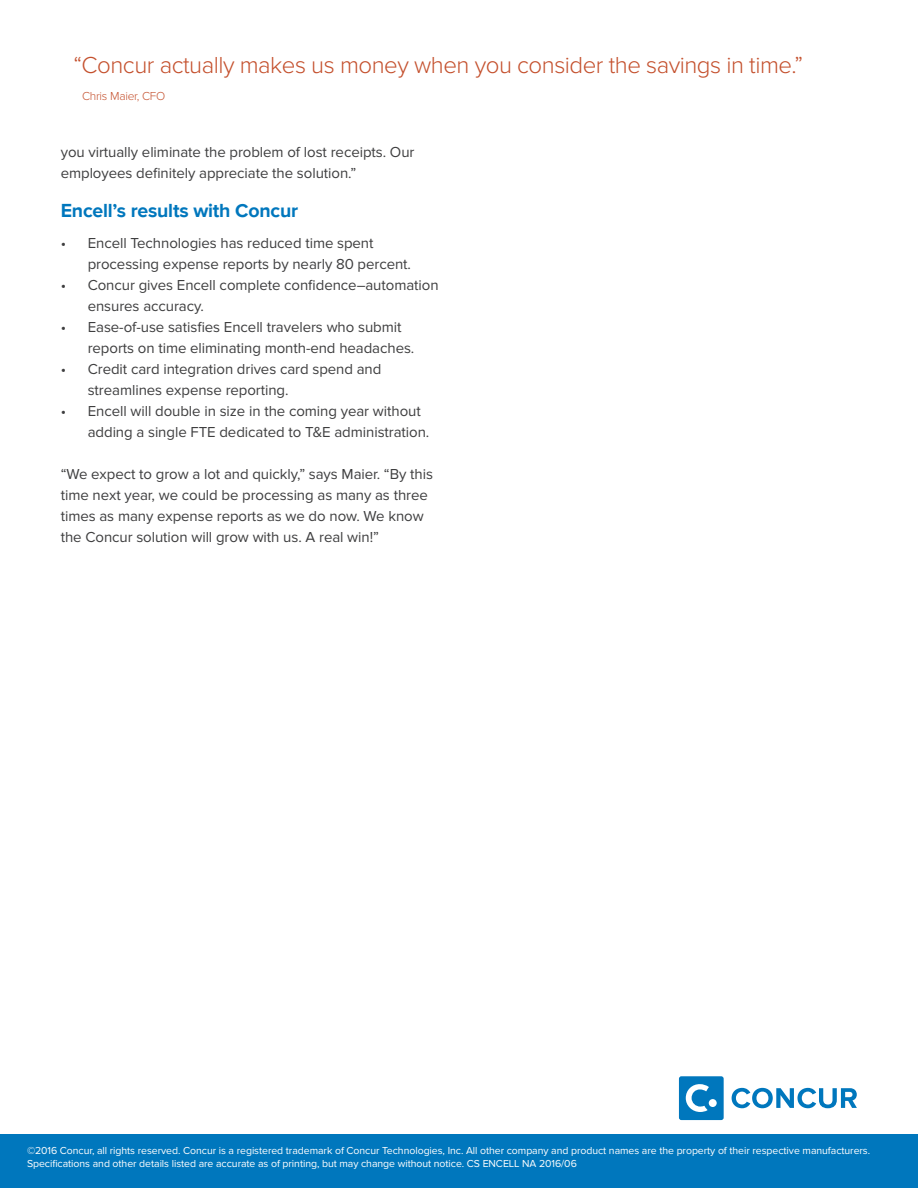
<style>
.page{position:relative;width:918px;height:1188px;background:#fff}
.page>*{position:absolute;margin:0;border:0;box-sizing:border-box;transform-origin:0 0}
.t1{font:300 24px "Proxima Nova";letter-spacing:-.02em;color:#c4502d}
.t2{font:700 19.5px "Proxima Nova";letter-spacing:-.01em;color:#0077bd}
.t3{font:15px/21px "Proxima Nova";letter-spacing:-.005em;color:#3e3e3f}
.t4{font:300 12px "Proxima Nova";letter-spacing:-.02em;color:#c4502d}
.t5{font:10.5px/13.5px "Proxima Nova";letter-spacing:-.005em;color:#fff}
</style>
<div class="page">
<div style="left:0;top:1134px;width:918px;height:54px;background:#0077bd"></div>
<svg style="left:679px;top:1076px;width:45px;height:44px"></svg>
<svg style="left:732px;top:1088px;width:125px;height:20px"></svg>
<h1 class="t1" style="left:74px;top:51px;width:731px">“Concur actually makes us money when you consider the savings in time.”</h1>
<p class="t4" style="left:82px;top:89px;width:85px">Chris Maier, CFO</p>
<p class="t3" style="left:61px;top:141px;width:355px">you virtually eliminate the problem of lost receipts. Our employees definitely appreciate the solution.”</p>
<h2 class="t2" style="left:61px;top:199px;width:239px">Encell’s results with Concur</h2>
<p class="t3" style="left:88px;top:233px;width:325px;text-indent:-27px">• Encell Technologies has reduced time spent processing expense reports by nearly 80 percent.</p>
<p class="t3" style="left:88px;top:275px;width:352px;text-indent:-27px">• Concur gives Encell complete confidence–automation ensures accuracy.</p>
<p class="t3" style="left:88px;top:317px;width:328px;text-indent:-27px">• Ease-of-use satisfies Encell travelers who submit reports on time eliminating month-end headaches.</p>
<p class="t3" style="left:88px;top:359px;width:295px;text-indent:-27px">• Credit card integration drives card spend and streamlines expense reporting.</p>
<p class="t3" style="left:88px;top:401px;width:343px;text-indent:-27px">• Encell will double in size in the coming year without adding a single FTE dedicated to T&amp;E administration.</p>
<p class="t3" style="left:61px;top:464px;width:374px">“We expect to grow a lot and quickly,” says Maier. “By this time next year, we could be processing as many as three times as many expense reports as we do now. We know the Concur solution will grow with us. A real win!”</p>
<p class="t5" style="left:27px;top:1144px;width:845px">©2016 Concur, all rights reserved. Concur is a registered trademark of Concur Technologies, Inc. All other company and product names are the property of their respective manufacturers.<br>Specifications and other details listed are accurate as of printing, but may change without notice. CS ENCELL NA 2016/06</p>
</div>
